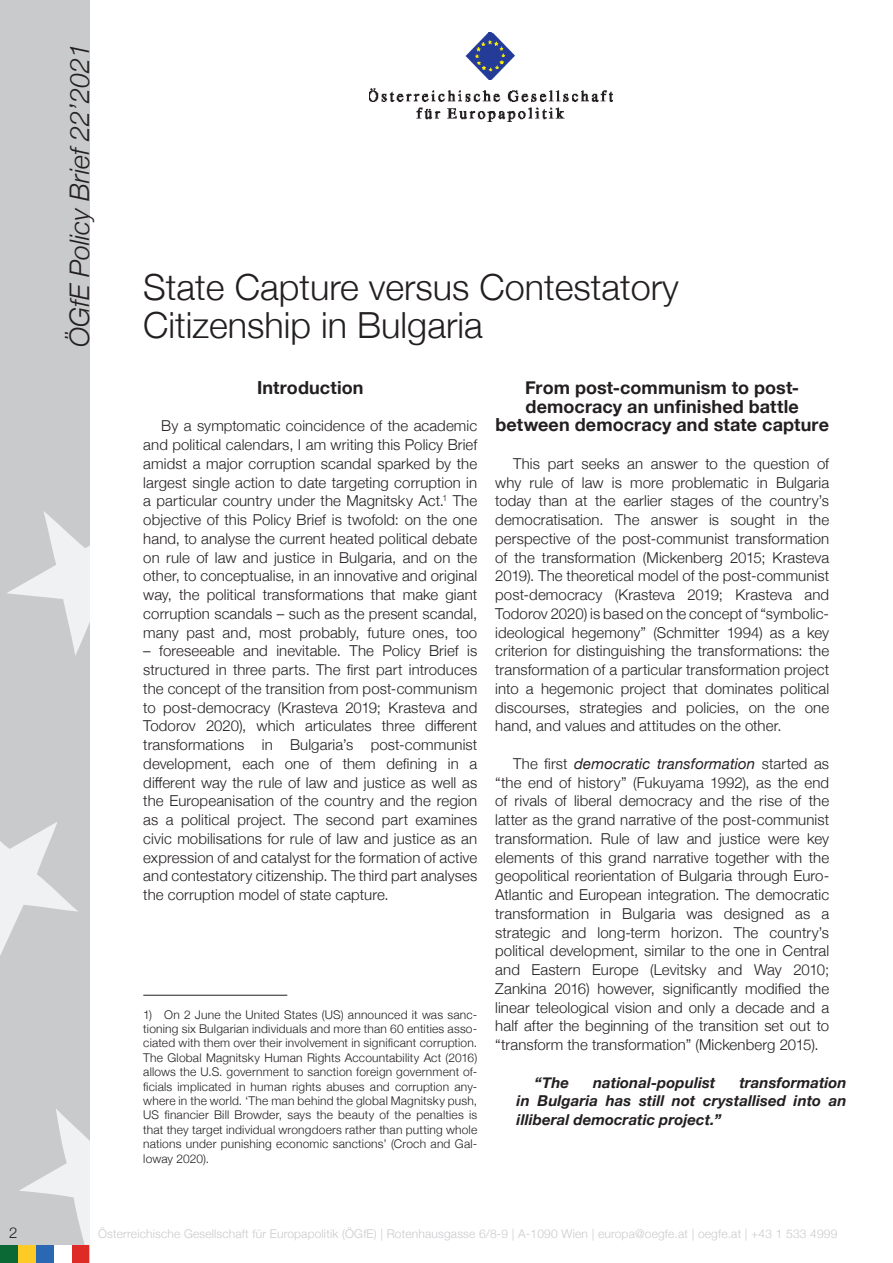
<style>
.page{position:relative;width:893px;height:1263px;background:#fff}
.page>*{position:absolute;margin:0;border:0;box-sizing:border-box;transform-origin:0 0}
.t1{font:300 36px/37.5px "Helvetica Neue";color:#231f20}
.t2{font:italic 300 27px "Helvetica Neue";color:#231f20}
.Zwischenüberschrift{font:700 18px/18.8px "Helvetica Neue";letter-spacing:.005em;color:#231f20;text-align:center}
.Standard_Paragraph{font:300 15px/18.8px "Helvetica Neue";letter-spacing:.005em;color:#231f20;text-align:justify}
.Standard_Paragraph-2{font:italic 700 15px/18.8px "Helvetica Neue";letter-spacing:.005em;color:#231f20;text-align:justify}
.Footnotes{font:300 12px/14.4px "Helvetica Neue";letter-spacing:.015em;color:#231f20;text-align:justify}
.t3{font:300 12px "Helvetica Neue";letter-spacing:.015em;color:#c9cacc}
.s1{font-weight:400;font-style:italic}
</style>
<div class="page">
<div style="left:0;top:0;width:89px;height:1263px;background:#c9cacc"></div>
<svg style="left:19px;top:1109px;width:70px;height:136px"></svg>
<svg style="left:0;top:822px;width:78px;height:134px"></svg>
<svg style="left:7px;top:511px;width:82px;height:144px"></svg>
<div style="left:18px;top:1245px;width:18px;height:18px;background:#fecb26"></div>
<div style="left:36px;top:1245px;width:18px;height:18px;background:#2b68b3"></div>
<div style="left:71px;top:1245px;width:18px;height:18px;background:#de2b26"></div>
<div style="left:0;top:1245px;width:18px;height:18px;background:#0b6936"></div>
<div style="left:54px;top:1245px;width:17px;height:18px;background:#fff"></div>
<img style="left:370px;top:32px;width:243px;height:90px">
<hr style="left:143px;top:995px;width:144px;height:1px;background:#231f20">
<h2 class="t2" style="left:58px;top:347px;width:305px;rotate:-90deg">ÖGfE Policy Brief 22’2021</h2>
<p class="t1" style="left:143px;top:266px;width:537px">State Capture versus Contestatory<br>Citizenship in Bulgaria</p>
<p class="Zwischenüberschrift" style="left:257px;top:378px;width:108px">Introduction</p>
<p class="Standard_Paragraph" style="left:143px;top:415px;width:335px;text-indent:18px">By a symptomatic coincidence of the academic and political calendars, I am writing this Policy Brief amidst a major corruption scandal sparked by the largest single action to date targeting corruption in a particular country under the Magnitsky Act.<sup>1</sup> The objective of this Policy Brief is twofold: on the one hand, to analyse the current heated political debate on rule of law and justice in Bulgaria, and on the other, to conceptualise, in an innovative and original way, the political transformations that make giant corruption scandals – such as the present scandal, many past and, most probably, future ones, too</p>
<p class="Standard_Paragraph" style="left:143px;top:640px;width:335px">– foreseeable and inevitable. The Policy Brief is structured in three parts. The first part introduces the concept of the transition from post-communism to post-democracy (Krasteva 2019; Krasteva and Todorov 2020), which articulates three different transformations in Bulgaria’s post-communist development, each one of them defining in a different way the rule of law and justice as well as the Europeanisation of the country and the region as a political project. The second part examines civic mobilisations for rule of law and justice as an expression of and catalyst for the formation of active and contestatory citizenship. The third part analyses the corruption model of state capture.</p>
<p class="Footnotes" style="left:143px;top:1006px;width:335px">1) On 2 June the United States (US) announced it was sanc&shy;tioning six Bulgarian individuals and more than 60 entities asso&shy;ciated with them over their involvement in significant corruption.<br>The Global Magnitsky Human Rights Accountability Act (2016) allows the U.S. government to sanction foreign government of&shy;ficials implicated in human rights abuses and corruption any&shy;where in the world. ‘The man behind the global Magnitsky push, US financier Bill Browder, says the beauty of the penalties is that they target individual wrongdoers rather than putting whole nations under punishing economic sanctions’ (Croch and Gal&shy;loway 2020).</p>
<p class="Zwischenüberschrift" style="left:495px;top:378px;width:335px">From post-communism to post&shy;democracy an unfinished battle between democracy and state capture</p>
<p class="Standard_Paragraph" style="left:495px;top:453px;width:335px;text-indent:18px">This part seeks an answer to the question of why rule of law is more problematic in Bulgaria today than at the earlier stages of the country’s democratisation. The answer is sought in the perspective of the post-communist transformation of the transformation (Mickenberg 2015; Krasteva 2019). The theoretical model of the post-communist post-democracy (Krasteva 2019; Krasteva and Todorov 2020) is based on the concept of “symbolic&shy;ideological hegemony” (Schmitter 1994) as a key criterion for distinguishing the transformations: the transformation of a particular transformation project into a hegemonic project that dominates political discourses, strategies and policies, on the one hand, and values and attitudes on the other.</p>
<p class="Standard_Paragraph" style="left:495px;top:753px;width:335px;text-indent:18px">The first <span class="s1">democratic transformation</span> started as “the end of history” (Fukuyama 1992), as the end of rivals of liberal democracy and the rise of the latter as the grand narrative of the post-communist transformation. Rule of law and justice were key elements of this grand narrative together with the geopolitical reorientation of Bulgaria through Euro-Atlantic and European integration. The democratic transformation in Bulgaria was designed as a strategic and long-term horizon. The country’s political development, similar to the one in Central and Eastern Europe (Levitsky and Way 2010; Zankina 2016) however, significantly modified the linear teleological vision and only a decade and a half after the beginning of the transition set out to “transform the transformation” (Mickenberg 2015).</p>
<p class="Standard_Paragraph-2" style="left:517px;top:1073px;width:331px;text-indent:223px">transformation in Bulgaria has still not crystallised into an illiberal democratic project.”</p>
<p class="Standard_Paragraph-2" style="left:535px;top:1073px;width:36px">“The</p>
<p class="Standard_Paragraph-2" style="left:593px;top:1073px;width:124px">national-populist</p>
<p class="Standard_Paragraph" style="left:9px;top:1222px;width:10px">2</p>
<p class="t3" style="left:98px;top:1224px;width:741px">Österreichische Gesellschaft für Europapolitik (ÖGfE) | Rotenhausgasse 6/8-9 | A-1090 Wien | europa@oegfe.at | oegfe.at | +43 1 533 4999</p>
</div>
